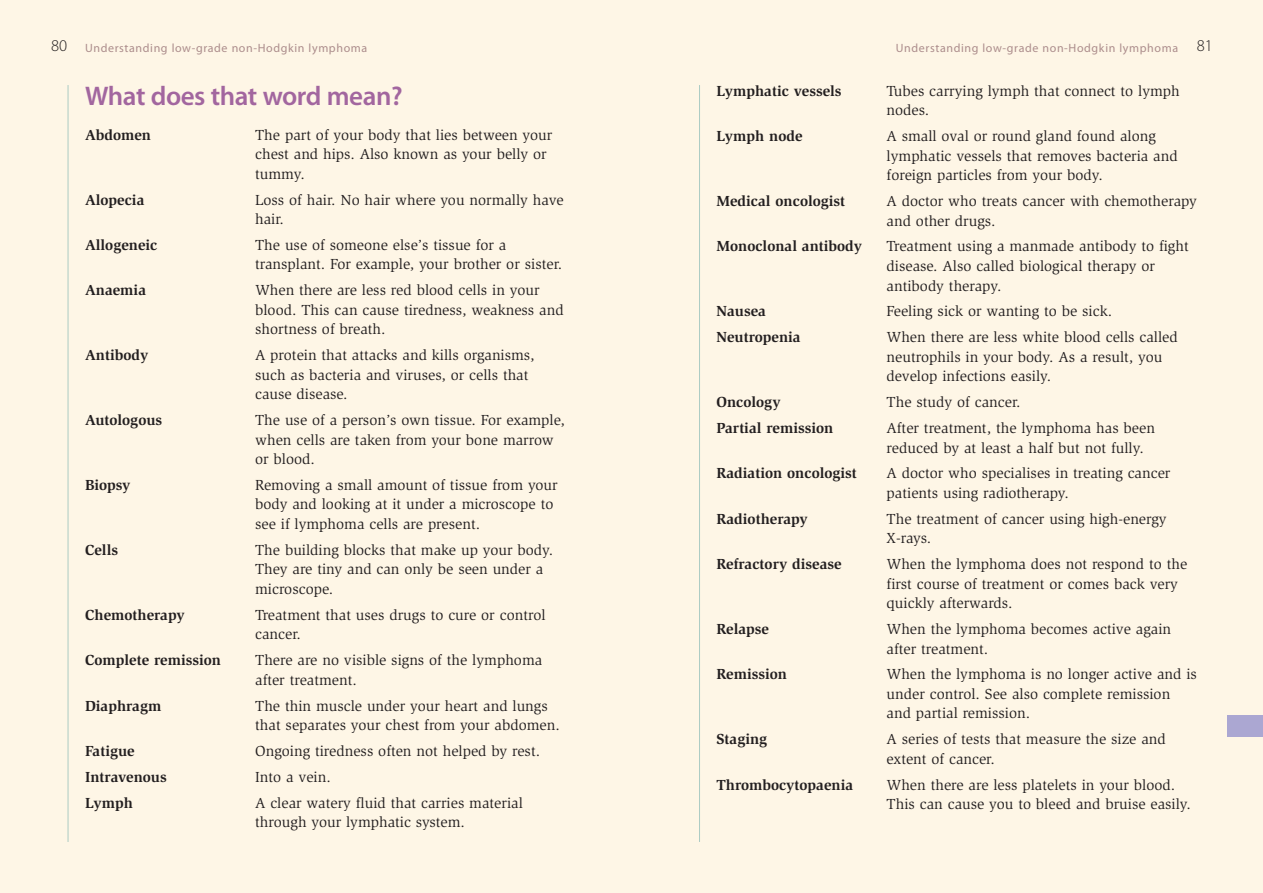
<style>
.page{position:relative;width:1263px;height:893px;background:#fff}
.page>*{position:absolute;margin:0;border:0;box-sizing:border-box;transform-origin:0 0}
.t1{font:600 27px "Myriad Pro";letter-spacing:-.015em;color:#a2669f}
.t2{font:300 16.5px "Myriad Pro";color:#231f20}
.t3{font:15px/19.5px "Slimbach Std";color:#231f20}
.t4{font:700 15px "Slimbach Std";color:#231f20}
.t5{font:12px "Myriad Pro";letter-spacing:.05em;color:#ac8d8c}
</style>
<div class="page">
<div style="left:0;top:0;width:631px;height:893px;background:#fef6e6"></div>
<div style="left:631px;top:0;width:632px;height:893px;background:#fef6e6"></div>
<hr style="left:699px;top:85px;width:1px;height:757px;background:#abcbc3">
<hr style="left:68px;top:85px;width:1px;height:757px;background:#abcbc3">
<div style="left:1227px;top:716px;width:36px;height:21px;background:#aba7d2"></div>
<p class="t2" style="left:51px;top:39px;width:18px">80</p>
<p class="t5" style="left:85px;top:43px;width:284px">Understanding low-grade non-Hodgkin lymphoma</p>
<p class="t2" style="left:1197px;top:39px;width:18px">81</p>
<h1 class="t1" style="left:85px;top:86px;width:319px">What does that word mean?</h1>
<p class="t4" style="left:85px;top:129px;width:68px">Abdomen</p>
<p class="t3" style="left:255px;top:126px;width:299px">The part of your body that lies between your chest and hips. Also known as your belly or tummy.</p>
<p class="t4" style="left:85px;top:194px;width:61px">Alopecia</p>
<p class="t3" style="left:255px;top:191px;width:310px">Loss of hair. No hair where you normally have hair.</p>
<p class="t4" style="left:85px;top:239px;width:74px">Allogeneic</p>
<p class="t3" style="left:255px;top:236px;width:309px">The use of someone else’s tissue for a transplant. For example, your brother or sister.</p>
<p class="t4" style="left:85px;top:285px;width:63px">Anaemia</p>
<p class="t3" style="left:255px;top:282px;width:310px">When there are less red blood cells in your blood. This can cause tiredness, weakness and shortness of breath.</p>
<p class="t4" style="left:85px;top:349px;width:65px">Antibody</p>
<p class="t3" style="left:255px;top:347px;width:281px">A protein that attacks and kills organisms, such as bacteria and viruses, or cells that cause disease.</p>
<p class="t4" style="left:85px;top:414px;width:79px">Autologous</p>
<p class="t3" style="left:255px;top:411px;width:311px">The use of a person’s own tissue. For example, when cells are taken from your bone marrow or blood.</p>
<p class="t4" style="left:85px;top:479px;width:47px">Biopsy</p>
<p class="t3" style="left:255px;top:476px;width:304px">Removing a small amount of tissue from your body and looking at it under a microscope to see if lymphoma cells are present.</p>
<p class="t4" style="left:85px;top:544px;width:35px">Cells</p>
<p class="t3" style="left:255px;top:541px;width:300px">The building blocks that make up your body.<br>They are tiny and can only be seen under a microscope.</p>
<p class="t4" style="left:85px;top:609px;width:101px">Chemotherapy</p>
<p class="t3" style="left:255px;top:606px;width:292px">Treatment that uses drugs to cure or control cancer.</p>
<p class="t4" style="left:85px;top:654px;width:137px">Complete remission</p>
<p class="t3" style="left:255px;top:651px;width:289px">There are no visible signs of the lymphoma after treatment.</p>
<p class="t4" style="left:85px;top:700px;width:78px">Diaphragm</p>
<p class="t3" style="left:255px;top:697px;width:306px">The thin muscle under your heart and lungs that separates your chest from your abdomen.</p>
<p class="t4" style="left:85px;top:745px;width:51px">Fatigue</p>
<p class="t3" style="left:255px;top:742px;width:286px">Ongoing tiredness often not helped by rest.</p>
<p class="t4" style="left:85px;top:771px;width:83px">Intravenous</p>
<p class="t3" style="left:255px;top:768px;width:77px">Into a vein.</p>
<p class="t4" style="left:85px;top:797px;width:49px">Lymph</p>
<p class="t3" style="left:255px;top:794px;width:269px">A clear watery fluid that carries material through your lymphatic system.</p>
<p class="t5" style="left:896px;top:43px;width:284px">Understanding low-grade non-Hodgkin lymphoma</p>
<p class="t4" style="left:716px;top:85px;width:127px">Lymphatic vessels</p>
<p class="t3" style="left:887px;top:82px;width:295px">Tubes carrying lymph that connect to lymph nodes.</p>
<p class="t4" style="left:716px;top:130px;width:87px">Lymph node</p>
<p class="t3" style="left:887px;top:128px;width:293px">A small oval or round gland found along lymphatic vessels that removes bacteria and foreign particles from your body.</p>
<p class="t4" style="left:716px;top:195px;width:130px">Medical oncologist</p>
<p class="t3" style="left:887px;top:192px;width:312px">A doctor who treats cancer with chemotherapy and other drugs.</p>
<p class="t4" style="left:716px;top:241px;width:147px">Monoclonal antibody</p>
<p class="t3" style="left:887px;top:238px;width:304px">Treatment using a manmade antibody to fight disease. Also called biological therapy or antibody therapy.</p>
<p class="t4" style="left:716px;top:306px;width:51px">Nausea</p>
<p class="t3" style="left:887px;top:303px;width:227px">Feeling sick or wanting to be sick.</p>
<p class="t4" style="left:716px;top:331px;width:86px">Neutropenia</p>
<p class="t3" style="left:887px;top:329px;width:293px">When there are less white blood cells called neutrophils in your body. As a result, you develop infections easily.</p>
<p class="t4" style="left:716px;top:396px;width:66px">Oncology</p>
<p class="t3" style="left:887px;top:393px;width:135px">The study of cancer.</p>
<p class="t4" style="left:716px;top:422px;width:118px">Partial remission</p>
<p class="t3" style="left:887px;top:419px;width:270px">After treatment, the lymphoma has been reduced by at least a half but not fully.</p>
<p class="t4" style="left:716px;top:468px;width:142px">Radiation oncologist</p>
<p class="t3" style="left:887px;top:465px;width:285px">A doctor who specialises in treating cancer patients using radiotherapy.</p>
<p class="t4" style="left:716px;top:513px;width:93px">Radiotherapy</p>
<p class="t3" style="left:887px;top:510px;width:282px">The treatment of cancer using high-energy<br>X-rays.</p>
<p class="t4" style="left:716px;top:558px;width:127px">Refractory disease</p>
<p class="t3" style="left:887px;top:555px;width:302px">When the lymphoma does not respond to the first course of treatment or comes back very quickly afterwards.</p>
<p class="t4" style="left:716px;top:623px;width:54px">Relapse</p>
<p class="t3" style="left:887px;top:620px;width:286px">When the lymphoma becomes active again after treatment.</p>
<p class="t4" style="left:716px;top:669px;width:72px">Remission</p>
<p class="t3" style="left:887px;top:666px;width:312px">When the lymphoma is no longer active and is under control. See also complete remission and partial remission.</p>
<p class="t4" style="left:716px;top:733px;width:52px">Staging</p>
<p class="t3" style="left:887px;top:731px;width:281px">A series of tests that measure the size and extent of cancer.</p>
<p class="t4" style="left:716px;top:779px;width:138px">Thrombocytopaenia</p>
<p class="t3" style="left:887px;top:776px;width:306px">When there are less platelets in your blood.<br>This can cause you to bleed and bruise easily.</p>
</div>
